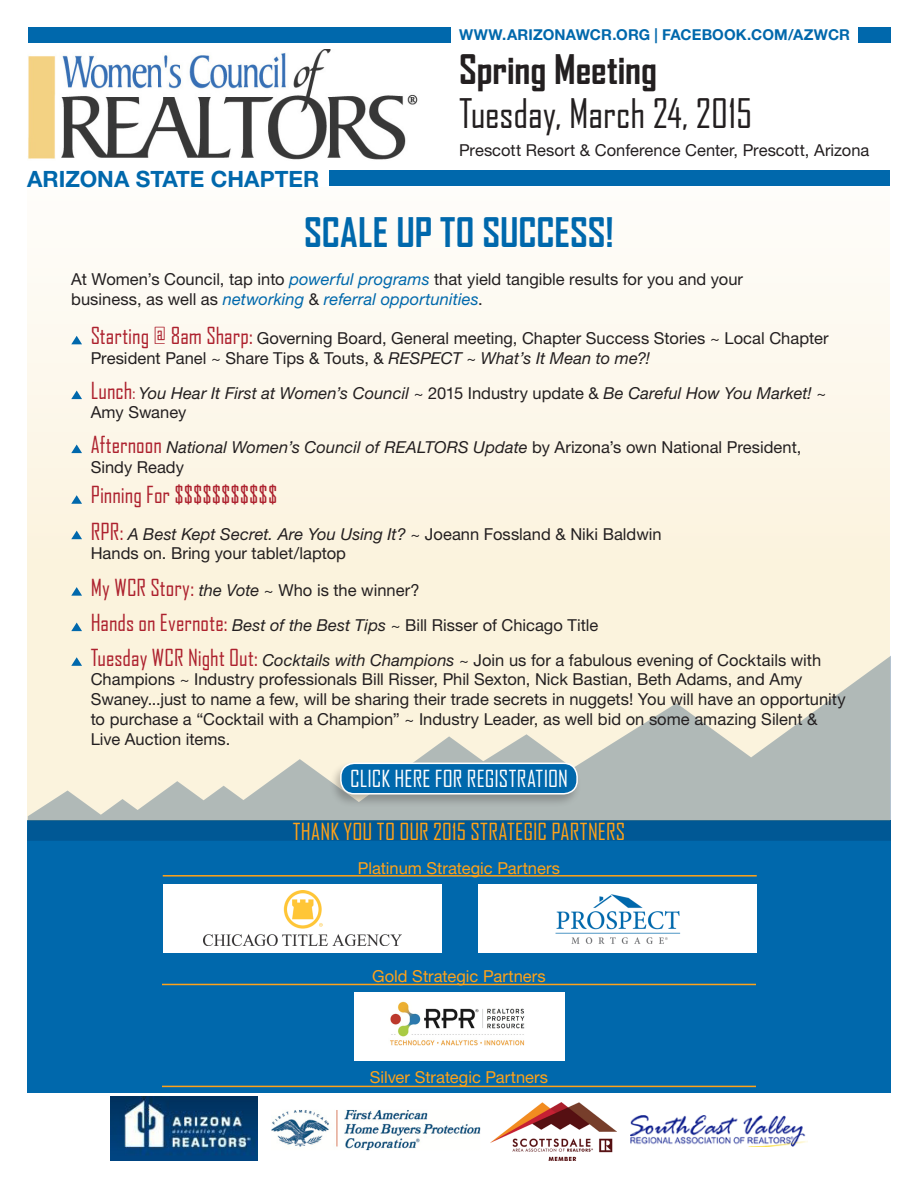
<style>
.page{position:relative;width:918px;height:1188px;background:#fff}
.page>*{position:absolute;margin:0;border:0;box-sizing:border-box;transform-origin:0 0}
.t1{font:39px "Agency FB";letter-spacing:-.005em;color:#231f20}
.t2{font:700 39px "Agency FB";letter-spacing:-.005em;color:#0068ac}
.t3{font:700 39px "Agency FB";letter-spacing:-.005em;color:#231f20}
.t4{font:22.5px "Agency FB";letter-spacing:.005em;color:#ffa218}
.t5{font:22.5px "Agency FB";letter-spacing:.005em;color:#fff}
.t6{font:22.5px "Agency FB";color:#ad212e}
.t7{font:700 22.5px "Helvetica Neue LT Pro";color:#0068ac}
.t8{font:16.5px/19.8px "Helvetica Neue LT Pro";color:#231f20}
.t9{font:italic 16.5px/19.8px "Helvetica Neue LT Pro";letter-spacing:.005em;color:#231f20}
.t10{font:16.5px "Helvetica Neue LT Pro";color:#ffa218}
.t11{font:700 15px "Helvetica Neue LT Pro";letter-spacing:.01em;color:#0068ac}
.s1{font-style:italic;color:#0068ac}
.s2{font-family:"Agency FB";font-size:22.5px;color:#ad212e}
.s3{font-style:italic}
.s4{font-family:"Agency FB";font-style:normal;font-size:22.5px;color:#ad212e}
.s5{font-family:"Agency FB";font-style:normal;font-size:18px;color:#ad212e}
.s6{font-style:normal}
</style>
<div class="page">
<div style="left:28px;top:821px;width:863px;height:272px;background:#0068ac"></div>
<svg style="left:28px;top:268px;width:862px;height:388px;fill:#fcf6e6"></svg>
<div style="left:859px;top:27px;width:32px;height:16px;background:#0068ac"></div>
<img style="left:110px;top:1096px;width:148px;height:65px">
<div style="left:354px;top:992px;width:210px;height:68px;background:#fff"></div>
<img style="left:390px;top:1001px;width:135px;height:45px">
<img style="left:271px;top:1110px;width:209px;height:41px">
<img style="left:491px;top:1102px;width:126px;height:58px">
<img style="left:631px;top:1116px;width:177px;height:31px">
<div style="left:479px;top:884px;width:278px;height:68px;background:#fff"></div>
<div style="left:164px;top:884px;width:278px;height:68px;background:#fff"></div>
<img style="left:203px;top:891px;width:199px;height:54px">
<img style="left:555px;top:894px;width:126px;height:50px">
<img style="left:28px;top:50px;width:390px;height:110px">
<div style="left:28px;top:27px;width:422px;height:16px;background:#0068ac"></div>
<svg style="left:27px;top:656px;width:864px;height:185px;background:#c5cec8"></svg>
<svg style="left:71px;top:336px;width:11px;height:8px"></svg>
<svg style="left:71px;top:391px;width:11px;height:8px"></svg>
<svg style="left:71px;top:445px;width:11px;height:8px"></svg>
<svg style="left:71px;top:495px;width:11px;height:9px"></svg>
<svg style="left:71px;top:531px;width:11px;height:8px"></svg>
<svg style="left:71px;top:587px;width:11px;height:9px"></svg>
<svg style="left:71px;top:623px;width:11px;height:8px"></svg>
<hr style="left:162px;top:1086px;width:594px;height:1px;background:#ffa218">
<hr style="left:162px;top:984px;width:594px;height:1px;background:#ffa218">
<hr style="left:163px;top:875px;width:594px;height:2px;background:#ffa218">
<div style="left:329px;top:171px;width:561px;height:15px;background:#0068ac"></div>
<div style="left:329px;top:761px;width:253px;height:47px;background:#231f20;opacity:.28"></div>
<div style="left:341px;top:763px;width:236px;height:31px;background:#0068ac;border-radius:14px"></div>
<div style="left:340px;top:763px;width:238px;height:32px;border:2px solid #fff;border-radius:14px"></div>
<svg style="left:71px;top:657px;width:11px;height:9px"></svg>
<p class="t11" style="left:459px;top:26px;width:393px">WWW.ARIZONAWCR.ORG | FACEBOOK.COM/AZWCR</p>
<h1 class="t3" style="left:459px;top:45px;width:200px">Spring Meeting</h1>
<h1 class="t1" style="left:459px;top:90px;width:295px">Tuesday, March 24, 2015</h1>
<h2 class="t7" style="left:27px;top:165px;width:294px">ARIZONA STATE CHAPTER</h2>
<p class="t8" style="left:459px;top:140px;width:412px">Prescott Resort &amp; Conference Center, Prescott, Arizona</p>
<h1 class="t2" style="left:304px;top:208px;width:311px">SCALE UP TO SUCCESS!</h1>
<p class="t8" style="left:71px;top:269px;width:673px">At Women’s Council, tap into <span class="s1">powerful programs</span> that yield tangible results for you and your business, as well as <span class="s1">networking</span> &amp; <span class="s1">referral opportunities</span>.</p>
<p class="t8" style="left:91px;top:328px;width:739px"><span class="s2">Starting @ 8am Sharp:</span> Governing Board, General meeting, Chapter Success Stories ~ Local Chapter<br>President Panel ~ Share Tips &amp; Touts, &amp; <span class="s3">RESPECT ~ What’s It Mean to me?!</span></p>
<p class="t9" style="left:91px;top:383px;width:737px"><span class="s4">Lunch</span><span class="s5">:</span> You Hear It First at Women’s Council <span class="s6">~ 2015 Industry update &amp;</span> Be Careful How You Market! <span class="s6">~<br>Amy Swaney</span></p>
<p class="t8" style="left:91px;top:437px;width:712px"><span class="s2">Afternoon</span> <span class="s3">National Women’s Council of REALTORS Update</span> by Arizona’s own National President,<br>Sindy Ready</p>
<h2 class="t6" style="left:91px;top:481px;width:188px">Pinning For $$$$$$$$$$$</h2>
<p class="t8" style="left:91px;top:524px;width:572px"><span class="s2">RPR:</span> <span class="s3">A Best Kept Secret. Are You Using It?</span> ~ Joeann Fossland &amp; Niki Baldwin<br>Hands on. Bring your tablet/laptop</p>
<p class="t8" style="left:91px;top:572px;width:732px;line-height:34.8px"><span class="s2">My WCR Story:</span> <span class="s3">the Vote</span> ~ Who is the winner?<br><span class="s2">Hands on Evernote:</span> <span class="s3">Best of the Best Tips</span> ~ Bill Risser of Chicago Title<br><span class="s2">Tuesday WCR Night Out:</span> <span class="s3">Cocktails with Champions</span> ~ Join us for a fabulous evening of Cocktails with</p>
<p class="t8" style="left:91px;top:669px;width:757px">Champions ~ Industry professionals Bill Risser, Phil Sexton, Nick Bastian, Beth Adams, and Amy Swaney...just to name a few, will be sharing their trade secrets in nuggets! You will have an opportunity to purchase a “Cocktail with a Champion” ~ Industry Leader, as well bid on some amazing Silent &amp; Live Auction items.</p>
<h2 class="t5" style="left:350px;top:765px;width:219px">CLICK HERE FOR REGISTRATION</h2>
<h2 class="t4" style="left:293px;top:817px;width:334px">THANK YOU TO OUR 2015 STRATEGIC PARTNERS</h2>
<p class="t10" style="left:358px;top:858px;width:204px">Platinum Strategic Partners</p>
<p class="t10" style="left:372px;top:967px;width:175px">Gold Strategic Partners</p>
<p class="t10" style="left:370px;top:1068px;width:180px">Silver Strategic Partners</p>
</div>
